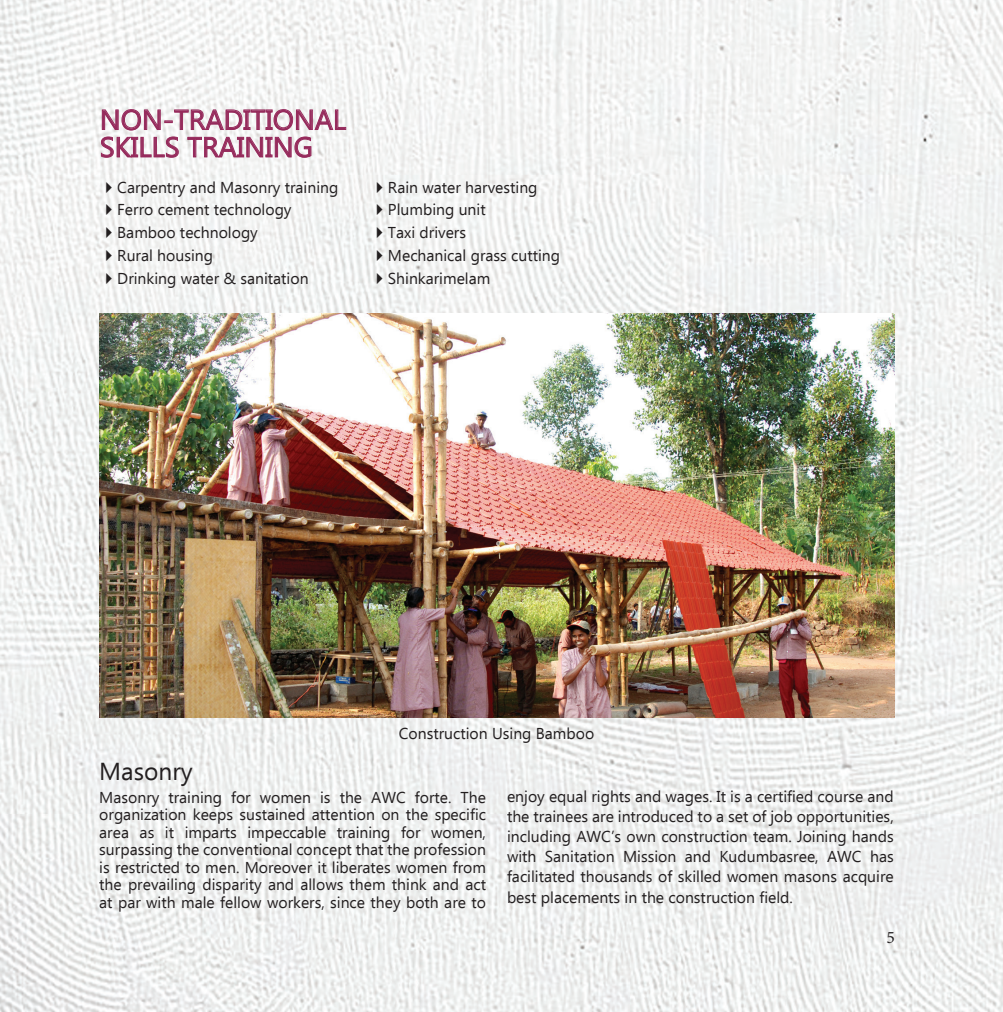
<style>
.page{position:relative;width:1003px;height:1012px;background:#fff}
.page>*{position:absolute;margin:0;border:0;box-sizing:border-box;transform-origin:0 0}
.t1{font:28px/27.5px "Ebrima";color:#962b5c}
.t2{font:24.5px "Ebrima";color:#231f20}
.t3{font:17.5px "Minion Pro";color:#231f20}
.t4{font:15.75px/17.5px "Ebrima";color:#231f20;text-align:justify}
</style>
<div class="page">
<img style="left:0;top:0;width:1002px;height:1012px">
<svg style="left:100px;top:101px;width:246px;height:57px"></svg>
<img style="left:99px;top:313px;width:795px;height:404px">
<h1 class="t1" style="left:100px;top:105px;width:248px">NON-TRADITIONAL<br>SKILLS TRAINING</h1>
<p class="t4" style="left:100px;top:178px;width:240px">✔Carpentry and Masonry training</p>
<p class="t4" style="left:100px;top:200px;width:193px">✔Ferro cement technology</p>
<p class="t4" style="left:100px;top:223px;width:159px">✔Bamboo technology</p>
<p class="t4" style="left:100px;top:246px;width:115px">✔Rural housing</p>
<p class="t4" style="left:100px;top:269px;width:210px">✔Drinking water &amp; sanitation</p>
<p class="t4" style="left:370px;top:178px;width:168px">✔Rain water harvesting</p>
<p class="t4" style="left:370px;top:200px;width:117px">✔Plumbing unit</p>
<p class="t4" style="left:370px;top:223px;width:97px">✔Taxi drivers</p>
<p class="t4" style="left:370px;top:246px;width:191px">✔Mechanical grass cutting</p>
<p class="t4" style="left:370px;top:269px;width:121px">✔Shinkarimelam</p>
<p class="t4" style="left:398px;top:724px;width:197px">Construction Using Bamboo</p>
<h2 class="t2" style="left:99px;top:753px;width:95px">Masonry</h2>
<p class="t4" style="left:99px;top:788px;width:388px">Masonry training for women is the AWC forte. The organization keeps sustained attention on the specific area as it imparts impeccable training for women, surpassing the conventional concept that the profession is restricted to men. Moreover it liberates women from the prevailing disparity and allows them think and act at par with male fellow workers, since they both are to</p>
<p class="t4" style="left:507px;top:786px;width:388px;line-height:20.1px">enjoy equal rights and wages. It is a certified course and the trainees are introduced to a set of job opportunities, including AWC’s own construction team. Joining hands with Sanitation Mission and Kudumbasree, AWC has facilitated thousands of skilled women masons acquire best placements in the construction field.</p>
<p class="t3" style="left:886px;top:926px;width:10px">5</p>
</div>
